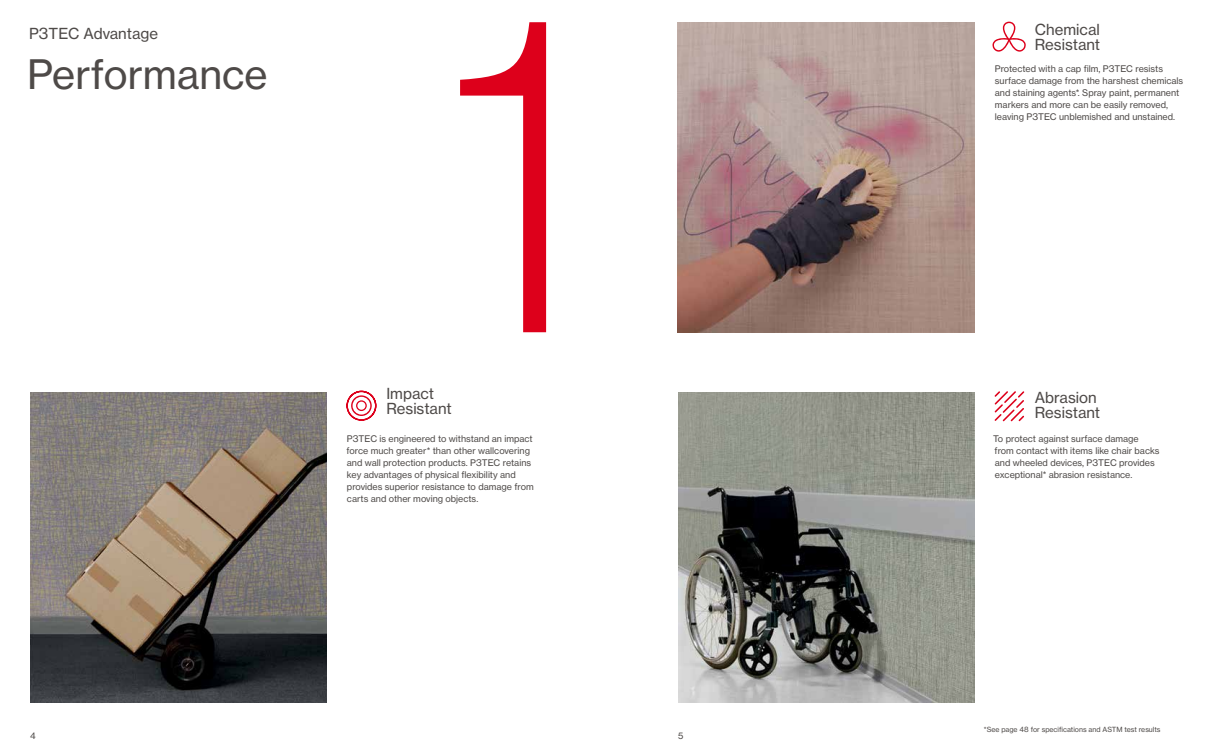
<style>
.page{position:relative;width:1224px;height:756px;background:#fff}
.page>*{position:absolute;margin:0;border:0;box-sizing:border-box;transform-origin:0 0}
.t1{font:450px "N Haas Grotesk DS Pro 35 X Lt";color:#dd001b}
.t2{font:40px "N Haas Grotesk TX Pro 55 Rg";color:#4e4a48}
.t3{font:15px/15px "N Haas Grotesk TX Pro 55 Rg";color:#4e4a48}
.t4{font:9px/12px "N Haas Grotesk TX Pro 55 Rg";color:#4e4a48}
.t5{font:7px "N Haas Grotesk TX Pro 55 Rg";color:#4e4a48}
</style>
<div class="page">
<img style="left:678px;top:22px;width:297px;height:310px">
<img style="left:30px;top:392px;width:297px;height:310px">
<img style="left:678px;top:392px;width:296px;height:310px">
<svg style="left:992px;top:22px;width:34px;height:30px"></svg>
<svg style="left:995px;top:391px;width:29px;height:30px"></svg>
<svg style="left:346px;top:391px;width:30px;height:30px"></svg>
<h3 class="t3" style="left:29px;top:26px;width:130px">P3TEC Advantage</h3>
<h2 class="t2" style="left:27px;top:50px;width:242px">Performance</h2>
<h1 class="t1" style="left:445px;top:-78px;width:143px">1</h1>
<h3 class="t3" style="left:386px;top:386px;width:67px">Impact<br>Resistant</h3>
<p class="t4" style="left:347px;top:433px;width:189px">P3TEC is engineered to withstand an impact force much greater* than other wallcovering and wall protection products. P3TEC retains key advantages of physical flexibility and provides superior resistance to damage from carts and other moving objects.</p>
<p class="t4" style="left:30px;top:730px;width:7px">4</p>
<p class="t4" style="left:678px;top:730px;width:7px">5</p>
<h3 class="t3" style="left:1035px;top:22px;width:67px">Chemical<br>Resistant</h3>
<p class="t4" style="left:995px;top:62px;width:190px">Protected with a cap film, P3TEC resists surface damage from the harshest chemicals and staining agents*. Spray paint, permanent markers and more can be easily removed, leaving P3TEC unblemished and unstained.</p>
<h3 class="t3" style="left:1035px;top:390px;width:67px">Abrasion<br>Resistant</h3>
<p class="t4" style="left:993px;top:433px;width:168px">To protect against surface damage from contact with items like chair backs and wheeled devices, P3TEC provides exceptional* abrasion resistance.</p>
<p class="t5" style="left:984px;top:725px;width:178px">*See page 48 for specifications and ASTM test results</p>
</div>
